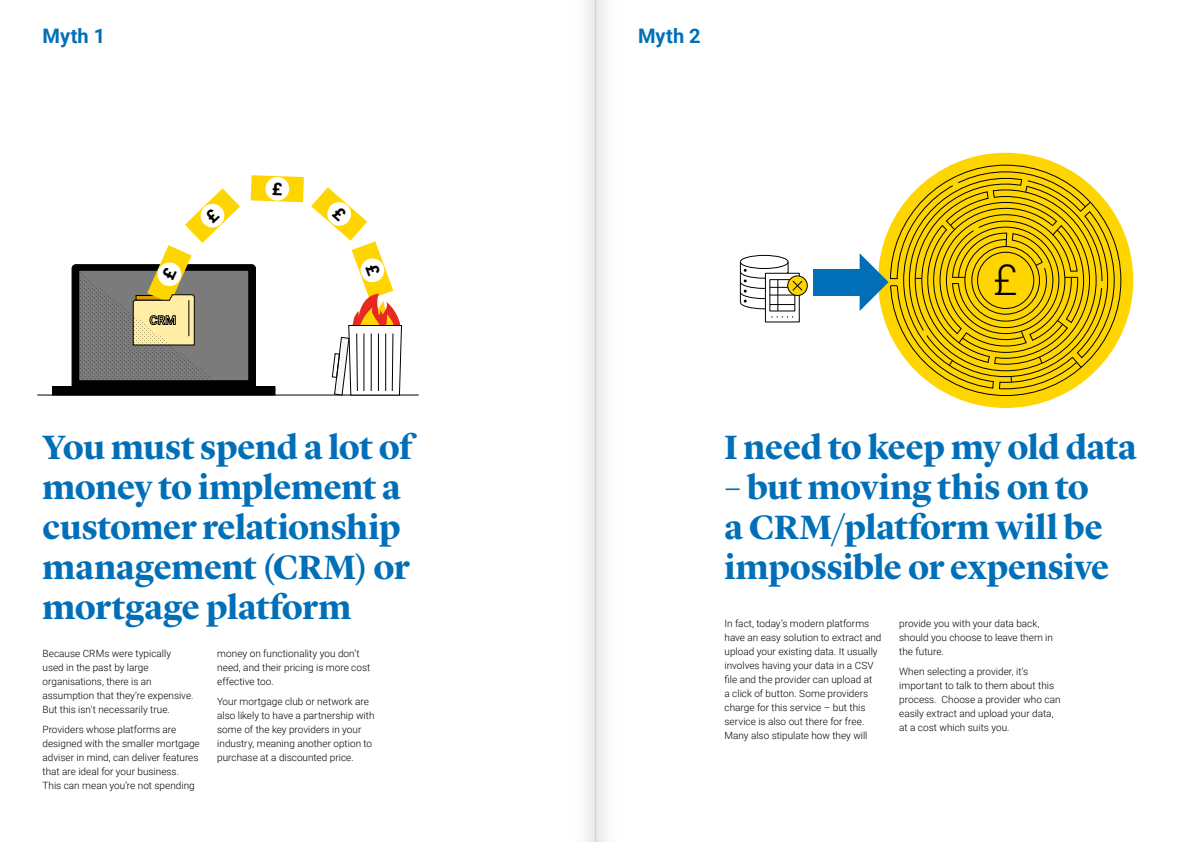
<style>
.page{position:relative;width:1191px;height:842px;background:#fff}
.page>*{position:absolute;margin:0;border:0;box-sizing:border-box;transform-origin:0 0}
.t1{font:300 42.9px "Roboto";color:#000}
.t2{font:700 35px/40px "Lyon Display";letter-spacing:-.01em;color:#006fb8}
.t3{font:700 20px "Roboto";letter-spacing:.005em;color:#006fb8}
.t4{font:300 10px/14px "Roboto";color:#000}
</style>
<div class="page">
<div style="left:595px;top:0;width:43px;height:842px;background:linear-gradient(to right,#efefef,#fff)"></div>
<hr style="left:37px;top:395px;width:381px;height:1px;background:#000">
<div style="left:53px;top:387px;width:222px;height:8px;background:#000"></div>
<svg style="left:878px;top:153px;width:255px;height:255px;background:#deb900"></svg>
<div style="left:971px;top:246px;width:69px;height:69px;border:1px solid #000;border-radius:50%"></div>
<div style="left:977px;top:252px;width:57px;height:57px;border:1px solid #000;border-radius:50%"></div>
<div style="left:888px;top:279px;width:12px;height:6px;background:#ffd500"></div>
<div style="left:948px;top:277px;width:12px;height:7px;background:#ffd500"></div>
<div style="left:1068px;top:271px;width:12px;height:6px;background:#ffd500"></div>
<svg style="left:920px;top:329px;width:9px;height:8px"></svg>
<svg style="left:971px;top:225px;width:9px;height:8px"></svg>
<div style="left:1098px;top:281px;width:7px;height:6px;background:#ffd500"></div>
<svg style="left:951px;top:180px;width:8px;height:8px"></svg>
<div style="left:812px;top:269px;width:53px;height:27px;background:#006fb8"></div>
<div style="left:740px;top:255px;width:48px;height:14px;border:1px solid #000;border-radius:50%"></div>
<svg style="left:859px;top:253px;width:38px;height:58px"></svg>
<svg style="left:948px;top:359px;width:5px;height:7px"></svg>
<svg style="left:1010px;top:376px;width:2px;height:7px"></svg>
<svg style="left:1005px;top:230px;width:9px;height:17px"></svg>
<svg style="left:1034px;top:261px;width:13px;height:9px"></svg>
<svg style="left:1050px;top:219px;width:13px;height:17px"></svg>
<svg style="left:1065px;top:271px;width:13px;height:7px"></svg>
<svg style="left:1056px;top:317px;width:17px;height:12px"></svg>
<svg style="left:1020px;top:330px;width:13px;height:15px"></svg>
<svg style="left:955px;top:327px;width:12px;height:17px"></svg>
<svg style="left:991px;top:378px;width:9px;height:13px"></svg>
<svg style="left:1071px;top:351px;width:13px;height:17px"></svg>
<svg style="left:1079px;top:201px;width:13px;height:16px"></svg>
<svg style="left:1019px;top:175px;width:9px;height:18px"></svg>
<svg style="left:986px;top:188px;width:9px;height:13px"></svg>
<svg style="left:940px;top:219px;width:15px;height:13px"></svg>
<svg style="left:1038px;top:356px;width:5px;height:8px"></svg>
<svg style="left:952px;top:277px;width:13px;height:7px"></svg>
<svg style="left:987px;top:353px;width:9px;height:13px"></svg>
<svg style="left:771px;top:316px;width:22px;height:2px"></svg>
<hr style="left:777px;top:280px;width:1px;height:31px;background:#000">
<svg style="left:739px;top:261px;width:69px;height:49px"></svg>
<svg style="left:71px;top:175px;width:233px;height:213px"></svg>
<svg style="left:311px;top:187px;width:92px;height:209px"></svg>
<h3 class="t3" style="left:43px;top:22px;width:64px">Myth 1</h3>
<h3 class="t3" style="left:638px;top:22px;width:64px">Myth 2</h3>
<h2 class="t2" style="left:43px;top:425px;width:371px">You must spend a lot of money to implement a customer relationship management (CRM) or mortgage platform</h2>
<p class="t4" style="left:43px;top:646px;width:152px">Because CRMs were typically used in the past by large organisations, there is an assumption that they’re expensive.<br>But this isn’t necessarily true.</p>
<p class="t4" style="left:43px;top:722px;width:159px">Providers whose platforms are designed with the smaller mortgage adviser in mind, can deliver features that are ideal for your business.<br>This can mean you’re not spending</p>
<p class="t4" style="left:217px;top:646px;width:155px">money on functionality you don’t need, and their pricing is more cost effective too.</p>
<p class="t4" style="left:217px;top:694px;width:159px">Your mortgage club or network are also likely to have a partnership with some of the key providers in your industry, meaning another option to purchase at a discounted price.</p>
<h1 class="t1" style="left:993px;top:250px;width:26px">£</h1>
<h2 class="t2" style="left:724px;top:425px;width:414px">I need to keep my old data</h2>
<h2 class="t2" style="left:724px;top:465px;width:386px">– but moving this on to a CRM/platform will be impossible or expensive</h2>
<p class="t4" style="left:724px;top:616px;width:158px">In fact, today’s modern platforms have an easy solution to extract and upload your existing data. It usually involves having your data in a CSV file and the provider can upload at<br>a click of button. Some providers charge for this service – but this service is also out there for free.<br>Many also stipulate how they will</p>
<p class="t4" style="left:899px;top:616px;width:155px">provide you with your data back, should you choose to leave them in the future.</p>
<p class="t4" style="left:899px;top:663px;width:163px">When selecting a provider, it’s important to talk to them about this process. Choose a provider who can easily extract and upload your data, at a cost which suits you.</p>
</div>
